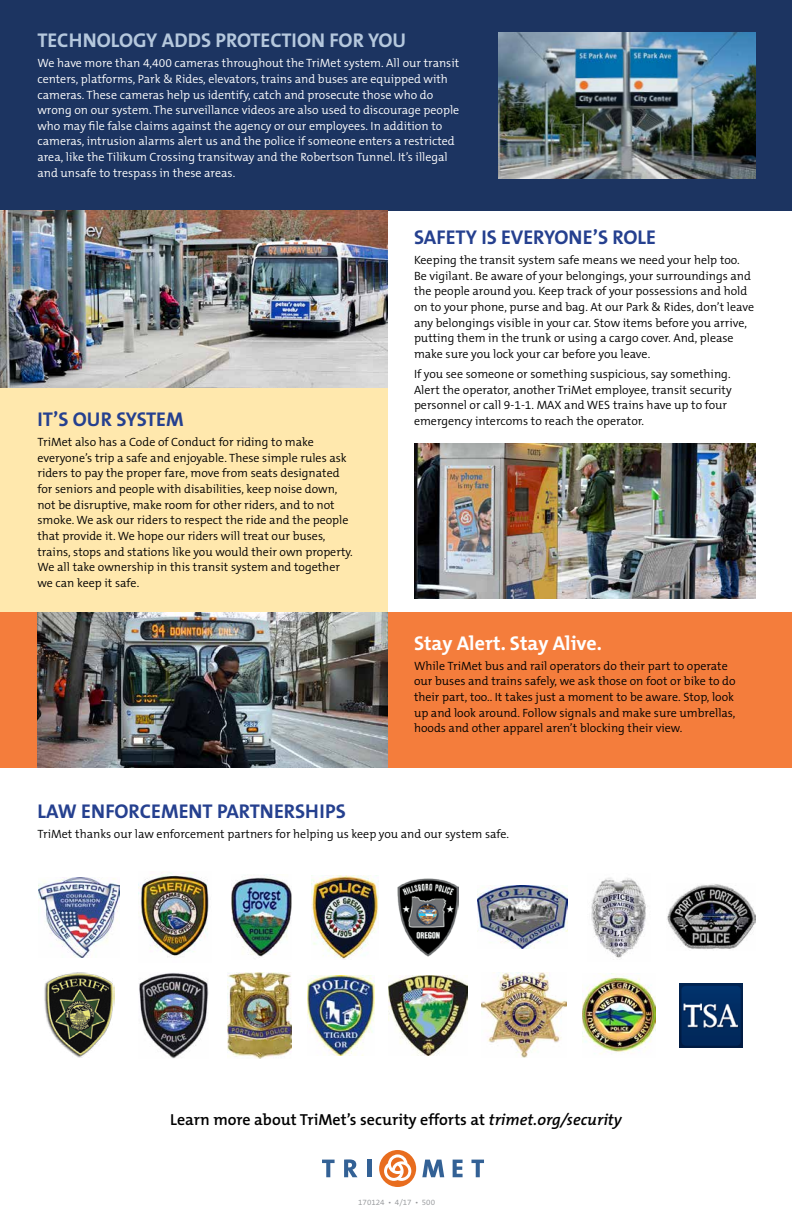
<style>
.page{position:relative;width:792px;height:1224px;background:#fff}
.page>*{position:absolute;margin:0;border:0;box-sizing:border-box;transform-origin:0 0}
.t1{font:700 20px "The Mix B7";color:#25408f}
.t2{font:700 20px "The Mix B7";color:#b5c8dd}
.t3{font:700 20px "The Mix B7";color:#fff}
.t4{font:600 16px "The Mix B6";color:#000}
.t5{font:300 12px/15.6px "The Mix B4";color:#000}
.t6{font:300 12px/15.6px "The Mix B4";color:#fff}
.t7{font:300 8px "The Mix B4";color:#939598}
.s1{font-style:italic}
</style>
<div class="page">
<div style="left:0;top:612px;width:792px;height:155px;background:#f47d3c"></div>
<div style="left:0;top:194px;width:387px;height:418px;background:#ffe8ad"></div>
<div style="left:0;top:0;width:792px;height:210px;background:#1c3461"></div>
<img style="left:414px;top:443px;width:342px;height:156px">
<svg style="left:322px;top:1160px;width:13px;height:17px"></svg>
<svg style="left:344px;top:1159px;width:14px;height:18px"></svg>
<hr style="left:367px;top:1160px;width:4px;height:17px;background:#336195">
<svg style="left:422px;top:1160px;width:22px;height:17px"></svg>
<svg style="left:453px;top:1160px;width:10px;height:17px"></svg>
<svg style="left:471px;top:1160px;width:13px;height:17px"></svg>
<div style="left:379px;top:1150px;width:37px;height:37px;background:#e86d1f;border-radius:50%"></div>
<svg style="left:384px;top:1154px;width:27px;height:27px"></svg>
<img style="left:499px;top:32px;width:257px;height:147px">
<img style="left:37px;top:612px;width:350px;height:155px">
<img style="left:0;top:210px;width:387px;height:177px">
<img style="left:39px;top:877px;width:80px;height:80px">
<img style="left:139px;top:873px;width:70px;height:84px">
<img style="left:231px;top:874px;width:60px;height:83px">
<img style="left:311px;top:875px;width:67px;height:84px">
<img style="left:398px;top:878px;width:60px;height:79px">
<img style="left:478px;top:886px;width:90px;height:63px">
<img style="left:591px;top:877px;width:57px;height:81px">
<img style="left:44px;top:973px;width:71px;height:85px">
<img style="left:139px;top:973px;width:69px;height:86px">
<img style="left:227px;top:972px;width:64px;height:87px">
<img style="left:307px;top:975px;width:67px;height:81px">
<img style="left:388px;top:975px;width:80px;height:81px">
<img style="left:482px;top:973px;width:85px;height:85px">
<img style="left:583px;top:973px;width:72px;height:81px">
<img style="left:667px;top:884px;width:88px;height:65px">
<img style="left:679px;top:984px;width:64px;height:63px">
<h1 class="t2" style="left:37px;top:30px;width:370px">TECHNOLOGY ADDS PROTECTION FOR YOU</h1>
<p class="t6" style="left:37px;top:56px;width:423px">We have more than 4,400 cameras throughout the TriMet system. All our transit centers, platforms, Park &amp; Rides, elevators, trains and buses are equipped with cameras. These cameras help us identify, catch and prosecute those who do wrong on our system. The surveillance videos are also used to discourage people who may file false claims against the agency or our employees. In addition to cameras, intrusion alarms alert us and the police if someone enters a restricted area, like the Tilikum Crossing transitway and the Robertson Tunnel. It’s illegal and unsafe to trespass in these areas.</p>
<h1 class="t1" style="left:37px;top:409px;width:148px">IT’S OUR SYSTEM</h1>
<p class="t5" style="left:37px;top:435px;width:317px">TriMet also has a Code of Conduct for riding to make everyone’s trip a safe and enjoyable. These simple rules ask riders to pay the proper fare, move from seats designated for seniors and people with disabilities, keep noise down, not be disruptive, make room for other riders, and to not smoke. We ask our riders to respect the ride and the people that provide it. We hope our riders will treat our buses, trains, stops and stations like you would their own property.<br>We all take ownership in this transit system and together we can keep it safe.</p>
<h1 class="t1" style="left:414px;top:227px;width:244px">SAFETY IS EVERYONE’S ROLE</h1>
<p class="t5" style="left:414px;top:253px;width:342px">Keeping the transit system safe means we need your help too.<br>Be vigilant. Be aware of your belongings, your surroundings and the people around you. Keep track of your possessions and hold on to your phone, purse and bag. At our Park &amp; Rides, don’t leave any belongings visible in your car. Stow items before you arrive, putting them in the trunk or using a cargo cover. And, please make sure you lock your car before you leave.</p>
<p class="t5" style="left:414px;top:367px;width:319px">If you see someone or something suspicious, say something.<br>Alert the operator, another TriMet employee, transit security personnel or call 9-1-1. MAX and WES trains have up to four emergency intercoms to reach the operator.</p>
<h1 class="t3" style="left:414px;top:632px;width:190px">Stay Alert. Stay Alive.</h1>
<p class="t5" style="left:414px;top:658px;width:323px">While TriMet bus and rail operators do their part to operate our buses and trains safely, we ask those on foot or bike to do their part, too.. It takes just a moment to be aware. Stop, look up and look around. Follow signals and make sure umbrellas, hoods and other apparel aren’t blocking their view.</p>
<h1 class="t1" style="left:37px;top:801px;width:310px">LAW ENFORCEMENT PARTNERSHIPS</h1>
<p class="t5" style="left:37px;top:827px;width:473px">TriMet thanks our law enforcement partners for helping us keep you and our system safe.</p>
<h2 class="t4" style="left:170px;top:1111px;width:453px">Learn more about TriMet’s security efforts at <span class="s1">trimet.org/security</span></h2>
<p class="t7" style="left:358px;top:1198px;width:78px">170124 • 4/17 • 500</p>
</div>
